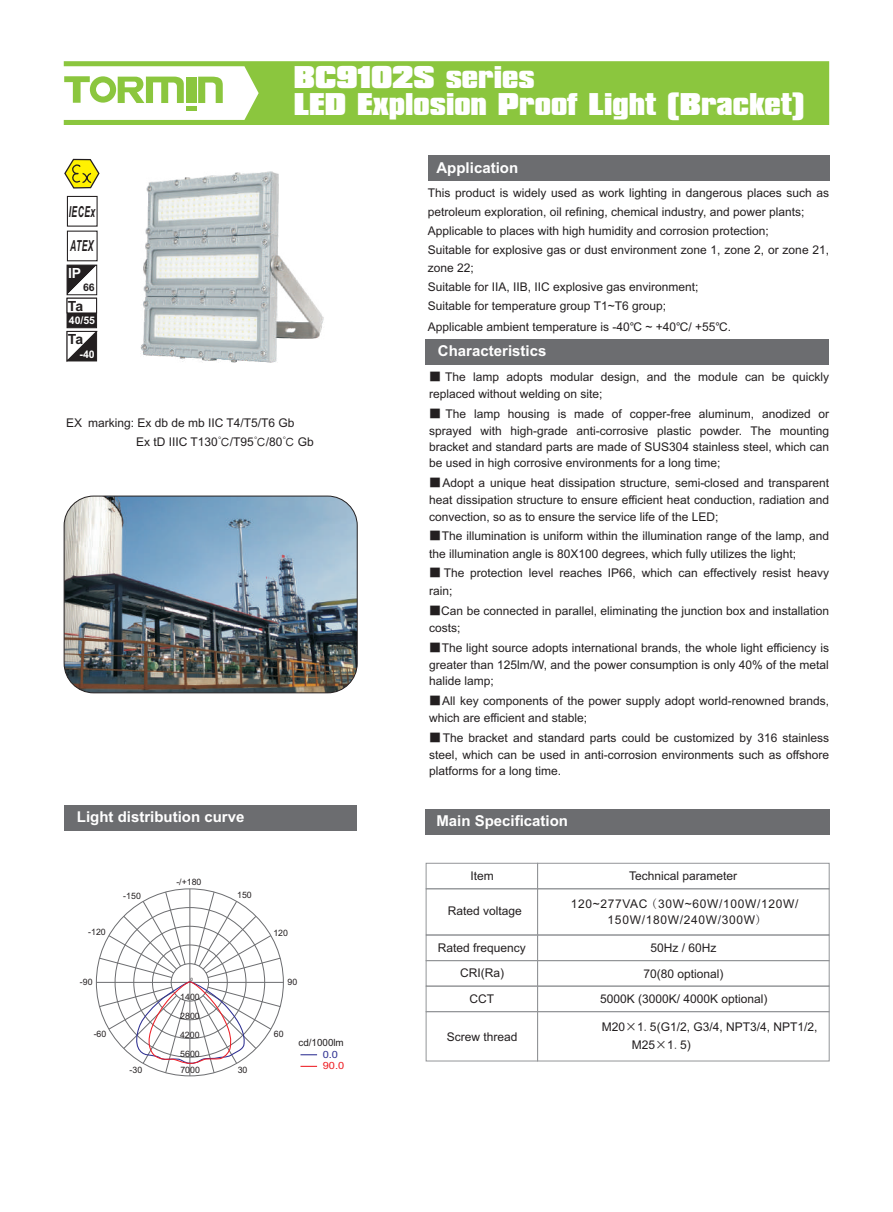
<style>
.page{position:relative;width:893px;height:1212px;background:#fff}
.page>*{position:absolute;margin:0;border:0;box-sizing:border-box;transform-origin:0 0}
.t1{font:700 27px/26.8px "Compacta BT";color:#fff}
.t2{font:italic 700 15.15px "Arial";letter-spacing:.055em;color:#231f20;scale:.56 1}
.t3{font:700 15px "Arial";color:#fff}
.t4{font:700 13.95px "Arial";color:#231f20}
.t5{font:700 13.95px "Arial";color:#fff}
.t6{font:12px/18.8px "Arial";color:#231f20}
.t7{font:12px/16px "Arial";letter-spacing:.055em;color:#231f20;text-align:center}
.t8{font:700 10.5px "Arial";color:#fff}
.t9{font:700 10.5px "Arial";color:#231f20}
.t10{font:9.9px "Arial";color:#231f20}
.t11{font:9.9px "Arial";color:#ee1d23;scale:1.11 1}
.t12{font:9.9px "Arial";color:#2e3092;scale:1.11 1}
.t13{font:8.85px/19px "Arial";color:#231f20;text-align:justify}
.t14{font:4.5px "Arial";color:#231f20}
.s1{font-family:"Arial Unicode MS"}
.s2{font-family:"Sim Hei"}
.s3{font-family:"Adobe Gothic Std";font-weight:700}
.s4{font-family:"Sim Sun"}
</style>
<div class="page">
<svg style="left:64px;top:61px;width:765px;height:64px;background:#9acd57"></svg>
<div style="left:425px;top:339px;width:404px;height:26px;background:#6c6d70"></div>
<div style="left:425px;top:809px;width:404px;height:25px;background:#6c6d70"></div>
<svg style="left:198px;top:77px;width:25px;height:26px"></svg>
<div style="left:186px;top:77px;width:10px;height:26px;background:#8bc63e"></div>
<hr style="left:186px;top:106px;width:10px;height:4px;background:#8bc63e">
<svg style="left:64px;top:76px;width:120px;height:27px"></svg>
<div style="left:65px;top:805px;width:292px;height:26px;background:#6c6d70"></div>
<div style="left:426px;top:863px;width:112px;height:26px;border:1px solid #939598"></div>
<div style="left:537px;top:888px;width:292px;height:47px;border:1px solid #939598"></div>
<div style="left:537px;top:863px;width:292px;height:26px;border:1px solid #939598"></div>
<div style="left:537px;top:960px;width:292px;height:26px;border:1px solid #939598"></div>
<div style="left:537px;top:986px;width:292px;height:26px;border:1px solid #939598"></div>
<div style="left:537px;top:1011px;width:292px;height:50px;border:1px solid #939598"></div>
<div style="left:537px;top:935px;width:292px;height:26px;border:1px solid #939598"></div>
<div style="left:426px;top:888px;width:112px;height:47px;border:1px solid #939598"></div>
<div style="left:426px;top:935px;width:112px;height:26px;border:1px solid #939598"></div>
<div style="left:426px;top:960px;width:112px;height:26px;border:1px solid #939598"></div>
<div style="left:426px;top:986px;width:112px;height:26px;border:1px solid #939598"></div>
<div style="left:426px;top:1011px;width:112px;height:50px;border:1px solid #939598"></div>
<svg style="left:96px;top:889px;width:187px;height:187px"></svg>
<svg style="left:300px;top:1066px;width:17px;height:1px"></svg>
<svg style="left:300px;top:1054px;width:17px;height:1px"></svg>
<div style="left:428px;top:155px;width:401px;height:26px;background:#6c6d70"></div>
<img style="left:64px;top:496px;width:293px;height:197px;border-radius:30px">
<div style="left:64px;top:496px;width:294px;height:197px;border:1px solid #231f20;border-radius:30px"></div>
<img style="left:140px;top:171px;width:184px;height:192px">
<svg style="left:66px;top:331px;width:32px;height:31px"></svg>
<div style="left:67px;top:298px;width:30px;height:30px;background:#231f20;border:1px solid #231f20"></div>
<div style="left:67px;top:298px;width:30px;height:15px;background:#fff;border:1px solid #231f20"></div>
<svg style="left:69px;top:267px;width:26px;height:26px"></svg>
<div style="left:67px;top:265px;width:30px;height:30px;border:1px solid #231f20"></div>
<svg style="left:64px;top:158px;width:36px;height:31px"></svg>
<div style="left:67px;top:196px;width:31px;height:31px;border:1px solid #231f20"></div>
<div style="left:67px;top:231px;width:31px;height:30px;border:1px solid #231f20"></div>
<p class="t2" style="left:69px;top:206px;width:49px">IECEx</p>
<p class="t2" style="left:70px;top:240px;width:44px">ATEX</p>
<p class="t5" style="left:68px;top:268px;width:15px">IP</p>
<p class="t9" style="left:83px;top:284px;width:13px">66</p>
<p class="t4" style="left:68px;top:301px;width:17px">Ta</p>
<p class="t8" style="left:69px;top:317px;width:28px">40/55</p>
<p class="t4" style="left:68px;top:334px;width:17px">Ta</p>
<p class="t8" style="left:80px;top:350px;width:17px">-40</p>
<h1 class="t1" style="left:294px;top:66px;width:512px">BC9102S series<br>LED Explosion Proof Light (Bracket)</h1>
<p class="t3" style="left:436px;top:162px;width:83px">Application</p>
<p class="t6" style="left:428px;top:185px;width:403px">This product is widely used as work lighting in dangerous places such as petroleum exploration, oil refining, chemical industry, and power plants; Applicable to places with high humidity and corrosion protection;<br>Suitable for explosive gas or dust environment zone 1, zone 2, or zone 21, zone 22;<br>Suitable for IIA, IIB, IIC explosive gas environment;<br>Suitable for temperature group T1~T6 group;</p>
<p class="t6" style="left:428px;top:319px;width:305px">Applicable ambient temperature is -40<span class="s1">℃</span> ~ +40<span class="s1">℃/</span> +55<span class="s1">℃</span>.</p>
<p class="t3" style="left:438px;top:345px;width:110px">Characteristics</p>
<p class="t6" style="left:136px;top:415px;width:179px;text-indent:-70px">EX marking: Ex db de mb IIC T4/T5/T6 Gb<br>Ex tD IIIC T130<span class="s2">℃</span>/T95<span class="s2">℃</span>/80<span class="s2">℃</span> Gb</p>
<p class="t3" style="left:77px;top:811px;width:169px">Light distribution curve</p>
<p class="t13" style="left:176px;top:873px;width:27px">-/+180</p>
<p class="t13" style="left:123px;top:887px;width:19px">-150</p>
<p class="t13" style="left:237px;top:886px;width:16px">150</p>
<p class="t13" style="left:88px;top:923px;width:19px">-120</p>
<p class="t13" style="left:273px;top:924px;width:16px">120</p>
<p class="t14" style="left:190px;top:978px;width:4px">0</p>
<p class="t13" style="left:80px;top:974px;width:14px">-90</p>
<p class="t13" style="left:288px;top:974px;width:11px">90</p>
<p class="t13" style="left:180px;top:988px;width:21px">1400<br>2800<br>4200<br>5600</p>
<p class="t13" style="left:180px;top:1061px;width:21px">7000</p>
<p class="t13" style="left:94px;top:1025px;width:14px">-60</p>
<p class="t13" style="left:274px;top:1025px;width:11px">60</p>
<p class="t13" style="left:130px;top:1061px;width:14px">-30</p>
<p class="t13" style="left:238px;top:1061px;width:11px">30</p>
<p class="t10" style="left:299px;top:1038px;width:47px">cd/1000lm</p>
<p class="t12" style="left:323px;top:1050px;width:15px">0.0</p>
<p class="t11" style="left:323px;top:1062px;width:21px">90.0</p>
<p class="t6" style="left:429px;top:369px;width:401px;line-height:17.1px"><span class="s3">■</span> The lamp adopts modular design, and the module can be quickly replaced without welding on site;</p>
<p class="t6" style="left:429px;top:407px;width:401px;line-height:16.5px;text-align:justify"><span class="s3">■</span> The lamp housing is made of copper-free aluminum, anodized or sprayed with high-grade anti-corrosive plastic powder. The mounting bracket and standard parts are made of SUS304 stainless steel, which can be used in high corrosive environments for a long time;</p>
<p class="t6" style="left:429px;top:476px;width:401px;line-height:16.6px;text-align:justify"><span class="s3">■</span>Adopt a unique heat dissipation structure, semi-closed and transparent heat dissipation structure to ensure efficient heat conduction, radiation and convection, so as to ensure the service life of the LED;</p>
<p class="t6" style="left:429px;top:529px;width:401px;line-height:17.1px"><span class="s3">■</span>The illumination is uniform within the illumination range of the lamp, and the illumination angle is 80X100 degrees, which fully utilizes the light;</p>
<p class="t6" style="left:429px;top:566px;width:401px;line-height:17.1px"><span class="s3">■</span> The protection level reaches IP66, which can effectively resist heavy rain;</p>
<p class="t6" style="left:429px;top:603px;width:401px;line-height:17.1px"><span class="s3">■</span>Can be connected in parallel, eliminating the junction box and installation costs;</p>
<p class="t6" style="left:429px;top:640px;width:401px;line-height:16.6px;text-align:justify"><span class="s3">■</span>The light source adopts international brands, the whole light efficiency is greater than 125lm/W, and the power consumption is only 40% of the metal halide lamp;</p>
<p class="t6" style="left:429px;top:693px;width:401px;line-height:17.1px"><span class="s3">■</span>All key components of the power supply adopt world-renowned brands, which are efficient and stable;</p>
<p class="t6" style="left:429px;top:730px;width:401px;line-height:16.6px;text-align:justify"><span class="s3">■</span>The bracket and standard parts could be customized by 316 stainless steel, which can be used in anti-corrosion environments such as offshore platforms for a long time.</p>
<p class="t3" style="left:436px;top:815px;width:133px">Main Specification</p>
<p class="t6" style="left:471px;top:867px;width:25px">Item</p>
<p class="t6" style="left:629px;top:868px;width:110px">Technical parameter</p>
<p class="t7" style="left:571px;top:896px;width:229px">120~277VAC <span class="s4">(</span>30W~60W/100W/120W/<br>150W/180W/240W/300W<span class="s4">)</span></p>
<p class="t6" style="left:448px;top:902px;width:76px">Rated voltage</p>
<p class="t6" style="left:438px;top:939px;width:90px">Rated frequency</p>
<p class="t6" style="left:650px;top:940px;width:68px">50Hz / 60Hz</p>
<p class="t6" style="left:470px;top:991px;width:26px">CCT</p>
<p class="t6" style="left:600px;top:991px;width:169px">5000K (3000K/ 4000K optional)</p>
<p class="t6" style="left:447px;top:1028px;width:72px">Screw thread</p>
<p class="t6" style="left:460px;top:965px;width:45px">CRI(Ra)</p>
<p class="t6" style="left:644px;top:965px;width:82px">70(80 optional)</p>
<p class="t6" style="left:602px;top:1018px;width:166px">M20<span class="s2">×</span>1<span class="s2">.</span>5(G1/2, G3/4, NPT3 4</p>
<p class="t6" style="left:757px;top:1018px;width:62px">/ , NPT1/2,</p>
<p class="t6" style="left:632px;top:1037px;width:60px">M25<span class="s2">×</span>1<span class="s2">.</span>5)</p>
</div>
